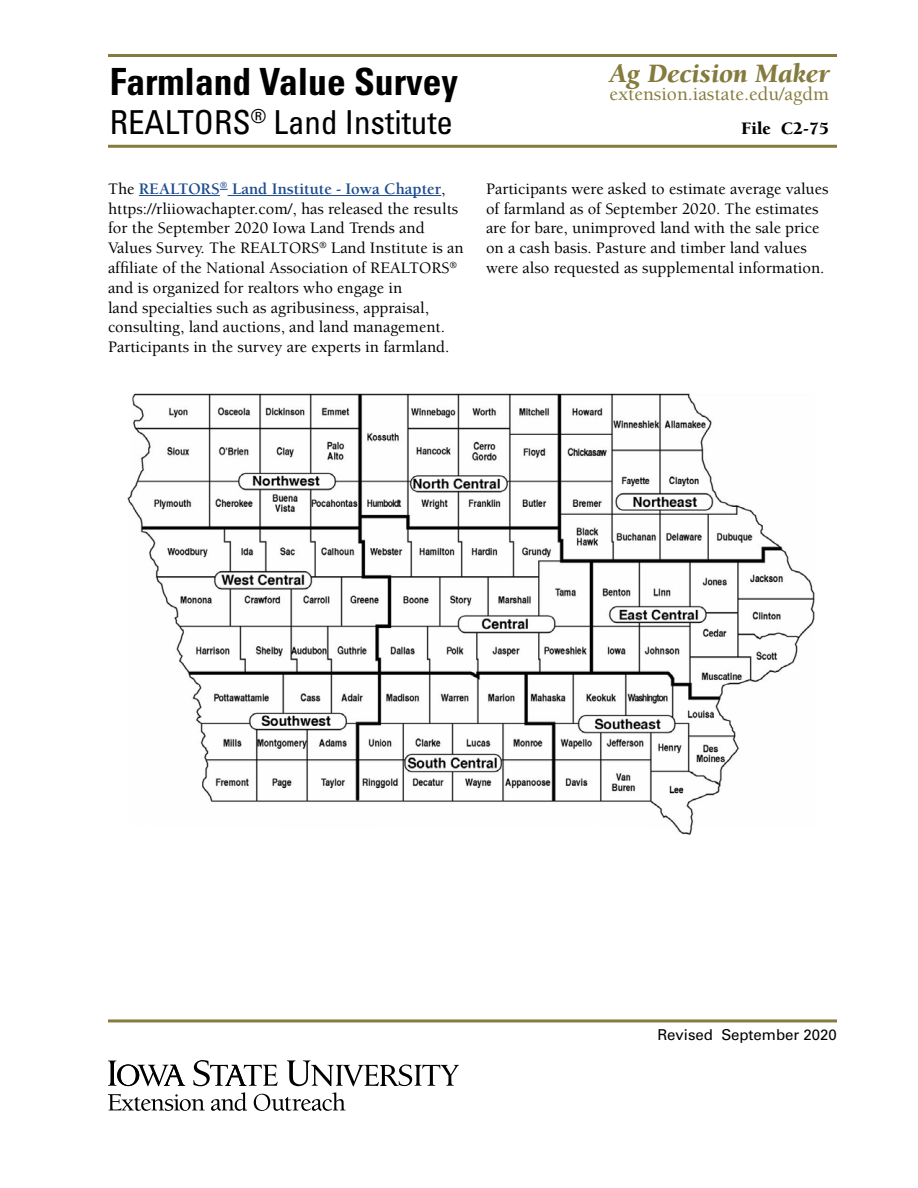
<style>
.page{position:relative;width:918px;height:1188px;background:#fff}
.page>*{position:absolute;margin:0;border:0;box-sizing:border-box;transform-origin:0 0}
.t1{font:700 condensed 37.5px "Univers LT Std";color:#000}
.t2{font:condensed 33px "Univers LT Std";color:#000}
.t3{font:italic 900 27.3px "Berkeley Std";color:#867b3e}
.front_page_URL{font:500 19.5px "Berkeley Std";color:#867b3e}
.AgDM_file_number{font:900 18px "Berkeley Std";color:#000}
.Body_text{font:500 16.5px/19.8px "Berkeley Std";color:#000}
.t4{font:15px "Univers LT Std";color:#000}
.s1{font-weight:700;color:#1c4b8e}
</style>
<div class="page">
<svg style="left:108px;top:1060px;width:351px;height:51px"></svg>
<hr style="left:108px;top:1019px;width:729px;height:3px;background:#867b3e">
<hr style="left:108px;top:145px;width:729px;height:3px;background:#867b3e">
<hr style="left:108px;top:54px;width:729px;height:3px;background:#867b3e">
<hr style="left:139px;top:195px;width:81px;height:1px;background:#1c4b8e">
<hr style="left:228px;top:195px;width:213px;height:1px;background:#1c4b8e">
<img style="left:127px;top:393px;width:688px;height:442px">
<h1 class="t1" style="left:110px;top:59px;width:350px">Farmland Value Survey</h1>
<h1 class="t2" style="left:110px;top:101px;width:345px">REALTORS<sup>®</sup> Land Institute</h1>
<h3 class="t3" style="left:610px;top:59px;width:221px">Ag Decision Maker</h3>
<p class="front_page_URL" style="left:609px;top:83px;width:221px">extension.iastate.edu/agdm</p>
<p class="AgDM_file_number" style="left:741px;top:118px;width:89px">File C2-75</p>
<p class="Body_text" style="left:108px;top:179px;width:357px">The <span class="s1">REALTORS</span><sup>®</sup> <span class="s1">Land Institute - Iowa Chapter</span>, https://rliiowachapter.com/, has released the results for the September 2020 Iowa Land Trends and Values Survey. The REALTORS<sup>®</sup> Land Institute is an affiliate of the National Association of REALTORS<sup>® </sup>and is organized for realtors who engage in<br>land specialties such as agribusiness, appraisal, consulting, land auctions, and land management.<br>Participants in the survey are experts in farmland.</p>
<p class="Body_text" style="left:486px;top:179px;width:344px">Participants were asked to estimate average values of farmland as of September 2020. The estimates are for bare, unimproved land with the sale price on a cash basis. Pasture and timber land values were also requested as supplemental information.</p>
<p class="t4" style="left:658px;top:1026px;width:181px">Revised September 2020</p>
</div>
